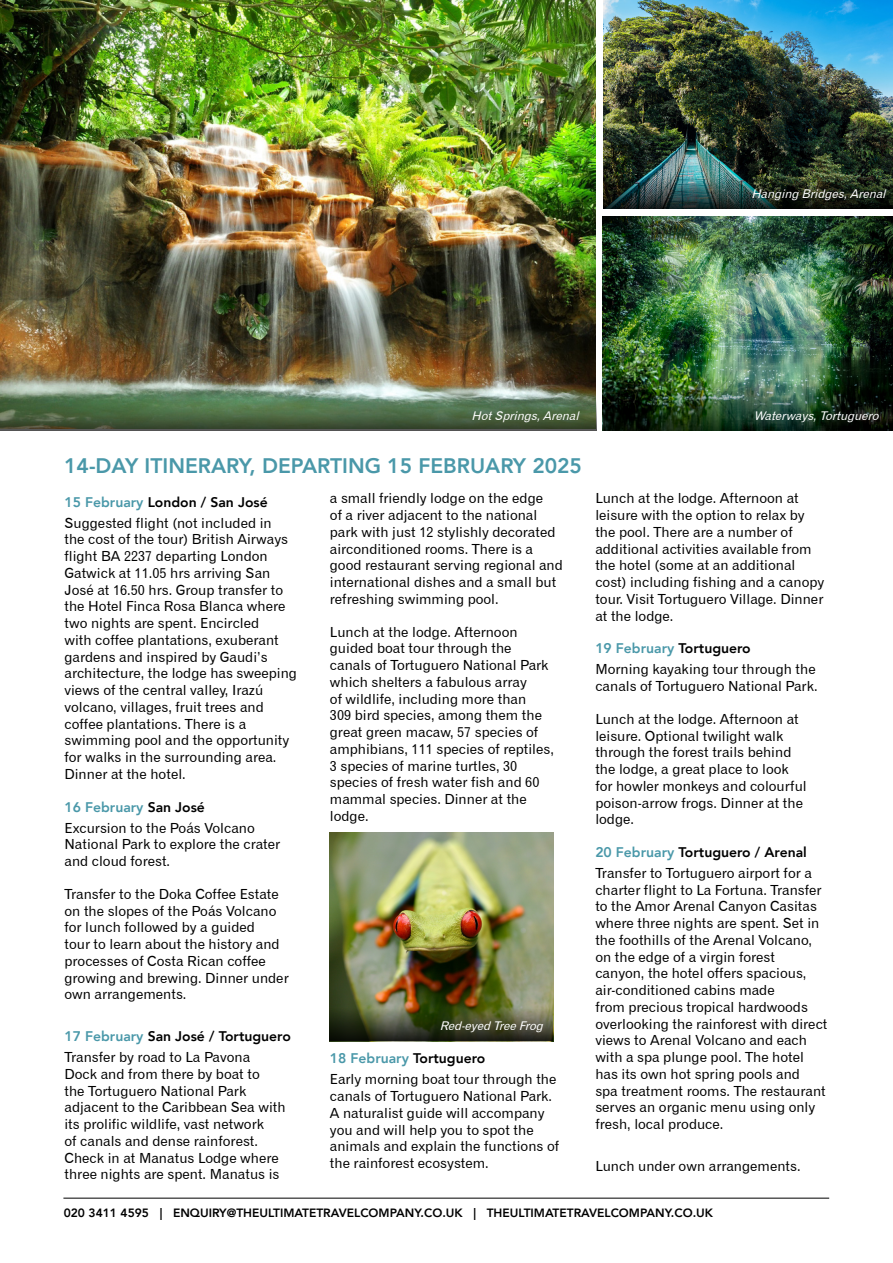
<style>
.page{position:relative;width:893px;height:1263px;background:#fff}
.page>*{position:absolute;margin:0;border:0;box-sizing:border-box;transform-origin:0 0}
.t1{font:800 21px "Avenir";color:#4a98a9}
.t2{font:13.95px/16.8px "Gothic 720 BT Roman B";color:#000}
.t3{font:800 13.95px "Avenir";color:#000}
.t4{font:800 13.95px "Avenir";color:#4a98a9}
.t5{font:800 12px "Avenir";color:#000}
.t6{font:italic 12px "Gothic 720 BT Roman B";color:#fff}
.s1{color:#4a98a9}
.s2{color:#000}
</style>
<div class="page">
<hr style="left:63px;top:1198px;width:766px;height:1px;background:#000">
<img style="left:0;top:0;width:596px;height:399px">
<img style="left:603px;top:217px;width:290px;height:160px">
<img style="left:603px;top:0;width:290px;height:176px">
<svg style="left:0;top:399px;width:596px;height:32px;background:#4b6545"></svg>
<img style="left:603px;top:176px;width:290px;height:33px">
<img style="left:603px;top:377px;width:290px;height:54px">
<img style="left:330px;top:832px;width:223px;height:176px">
<svg style="left:330px;top:1008px;width:223px;height:33px;background:#3e4428"></svg>
<p class="t6" style="left:751px;top:187px;width:139px">Hanging Bridges,Arenal</p>
<p class="t6" style="left:472px;top:408px;width:112px">HotSprings,Arenal</p>
<p class="t1" style="left:64px;top:450px;width:519px">14-DAY ITINERARY, DEPARTING 15 FEBRUARY 2025</p>
<p class="t3" style="left:64px;top:491px;width:205px"><span class="s1">15 February</span> London / San José</p>
<p class="t2" style="left:64px;top:514px;width:234px">Suggested flight (not included in<br>the cost of the tour) British Airways flight BA 2237 departing London Gatwick at 11.05 hrs arriving San José at 16.50 hrs. Group transfer to the Hotel Finca Rosa Blanca where two nights are spent. Encircled<br>with coffee plantations, exuberant gardens and inspired by Gaudi’s architecture, the lodge has sweeping views of the central valley, Irazú volcano, villages, fruit trees and coffee plantations. There is a swimming pool and the opportunity for walks in the surrounding area.<br>Dinner at the hotel.</p>
<p class="t4" style="left:64px;top:796px;width:142px">16 February <span class="s2">San José</span></p>
<p class="t2" style="left:64px;top:819px;width:217px">Excursion to the Poás Volcano<br>National Park to explore the crater and cloud forest.</p>
<p class="t2" style="left:64px;top:885px;width:226px">Transfer to the Doka Coffee Estate on the slopes of the Poás Volcano for lunch followed by a guided<br>tour to learn about the history and processes of Costa Rican coffee growing and brewing. Dinner under own arrangements.</p>
<p class="t3" style="left:64px;top:1025px;width:228px"><span class="s1">17 February</span> San José / Tortuguero</p>
<p class="t2" style="left:64px;top:1049px;width:223px">Transfer by road to La Pavona<br>Dock and from there by boat to<br>the Tortuguero National Park adjacent to the Caribbean Sea with its prolific wildlife, vast network<br>of canals and dense rainforest.<br>Check in at Manatus Lodge where three nights are spent. Manatus is</p>
<p class="t2" style="left:330px;top:490px;width:234px">a small friendly lodge on the edge<br>of a river adjacent to the national park with just 12 stylishly decorated airconditioned rooms. There is a good restaurant serving regional and international dishes and a small but refreshing swimming pool.</p>
<p class="t2" style="left:330px;top:623px;width:226px">Lunch at the lodge. Afternoon guided boat tour through the canals of Tortuguero National Park which shelters a fabulous array<br>of wildlife, including more than<br>309 bird species, among them the great green macaw, 57 species of amphibians, 111 species of reptiles,<br>3 species of marine turtles, 30 species of fresh water fish and 60 mammal species. Dinner at the lodge.</p>
<p class="t6" style="left:440px;top:1019px;width:108px">Red-eyed TreeFrog</p>
<p class="t4" style="left:330px;top:1048px;width:157px">18 February <span class="s2">Tortuguero</span></p>
<p class="t2" style="left:330px;top:1071px;width:231px">Early morning boat tour through the canals of Tortuguero National Park.<br>A naturalist guide will accompany you and will help you to spot the animals and explain the functions of the rainforest ecosystem.</p>
<p class="t6" style="left:754px;top:408px;width:130px">Waterways,Tortuguero</p>
<p class="t2" style="left:595px;top:490px;width:231px">Lunch at the lodge. Afternoon at leisure with the option to relax by the pool. There are a number of additional activities available from the hotel (some at an additional cost) including fishing and a canopy tour. Visit Tortuguero Village. Dinner at the lodge.</p>
<p class="t4" style="left:595px;top:638px;width:157px">19 February <span class="s2">Tortuguero</span></p>
<p class="t2" style="left:595px;top:661px;width:224px">Morning kayaking tour through the canals of Tortuguero National Park.</p>
<p class="t2" style="left:595px;top:710px;width:213px">Lunch at the lodge. Afternoon at leisure. Optional twilight walk through the forest trails behind the lodge, a great place to look for howler monkeys and colourful poison-arrow frogs. Dinner at the lodge.</p>
<p class="t3" style="left:595px;top:841px;width:213px"><span class="s1">20 February</span> Tortuguero / Arenal</p>
<p class="t2" style="left:595px;top:864px;width:234px">Transfer to Tortuguero airport for a charter flight to La Fortuna. Transfer to the Amor Arenal Canyon Casitas where three nights are spent. Set in the foothills of the Arenal Volcano, on the edge of a virgin forest canyon, the hotel offers spacious, air-conditioned cabins made<br>from precious tropical hardwoods overlooking the rainforest with direct views to Arenal Volcano and each with a spa plunge pool. The hotel has its own hot spring pools and<br>spa treatment rooms. The restaurant serves an organic menu using only fresh, local produce.</p>
<p class="t2" style="left:595px;top:1157px;width:207px">Lunch under own arrangements.</p>
<p class="t5" style="left:64px;top:1203px;width:651px">020 3411 4595 | ENQUIRY@THEULTIMATETRAVELCOMPANY.CO.UK | THEULTIMATETRAVELCOMPANY.CO.UK</p>
</div>
